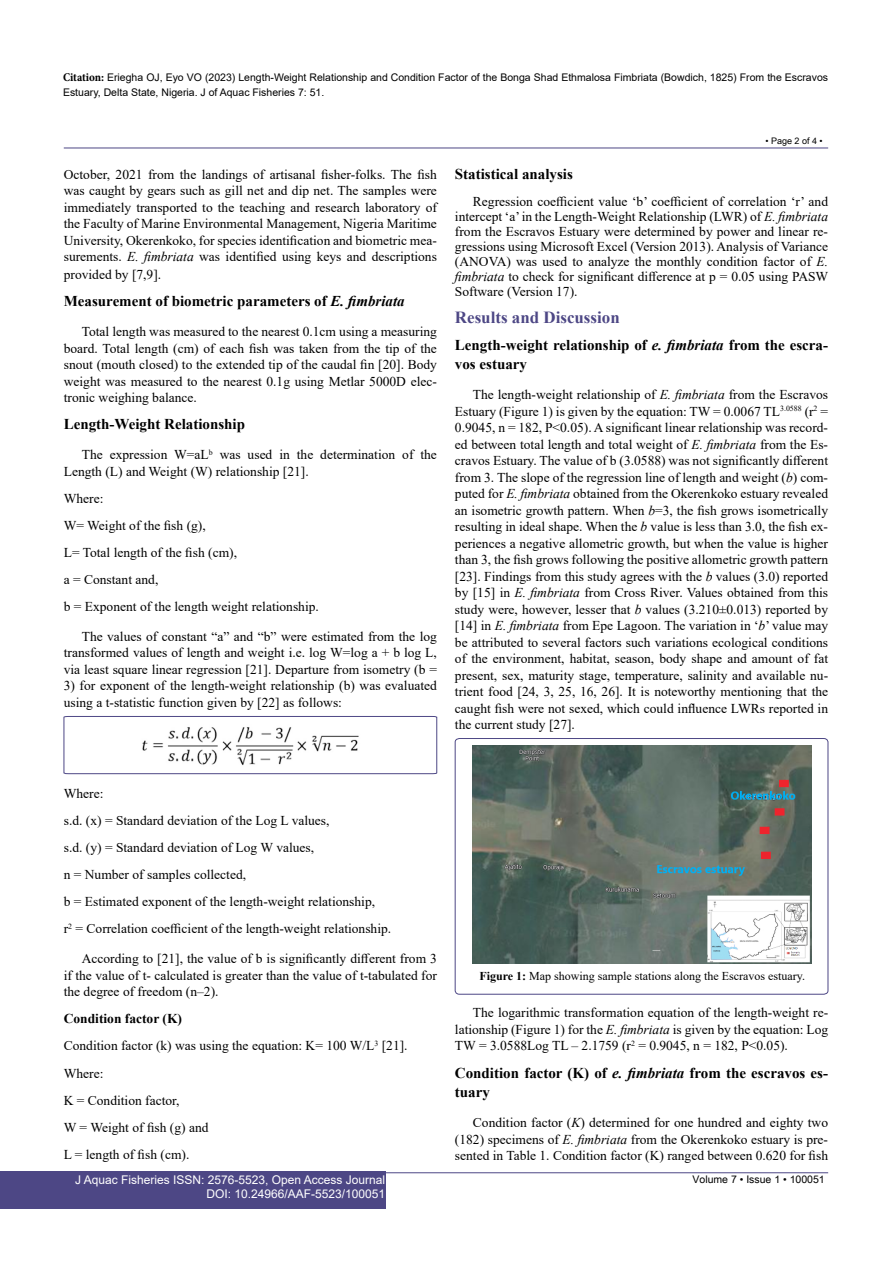
<style>
.page{position:relative;width:893px;height:1263px;background:#fff}
.page>*{position:absolute;margin:0;border:0;box-sizing:border-box;transform-origin:0 0}
.t1{font:700 16.95px "Times New Roman";color:#4d4785}
.t2{font:700 15px/19.5px "Times New Roman";color:#000}
.t3{font:13.5px/16.5px "Times New Roman";color:#000;text-align:justify}
.t4{font:12px/14.2px "Arial";color:#fff;text-align:right}
.t5{font:12px "Times New Roman";color:#000}
.t6{font:10.5px/15px "Arial";color:#000}
.t7{font:10.5px "Arial Unicode MS";color:#000}
.t8{font:9px "Arial Unicode MS";color:#000}
.s1{font-family:"Minion Pro";font-weight:700;font-stretch:condensed;font-size:12px}
.s2{font-style:italic}
.s3{font-weight:700}
</style>
<div class="page">
<hr style="left:64px;top:148px;width:764px;height:1px;background:#4d4785">
<hr style="left:64px;top:1172px;width:764px;height:1px;background:#4d4785">
<div style="left:0;top:1171px;width:385px;height:38px;background:#4d4785"></div>
<svg style="left:64px;top:716px;width:373px;height:58px"></svg>
<img style="left:140px;top:723px;width:221px;height:46px">
<div style="left:455px;top:738px;width:373px;height:256px;border:1px solid #4d4785;border-radius:4px"></div>
<img style="left:473px;top:746px;width:339px;height:217px">
<p class="t6" style="left:63px;top:69px;width:767px"><span class="s1">Citation:</span> Eriegha OJ, Eyo VO (2023) Length-Weight Relationship and Condition Factor of the Bonga Shad Ethmalosa Fimbriata (Bowdich, 1825) From the Escravos<br>Estuary, Delta State, Nigeria. J of Aquac Fisheries 7: 51.</p>
<p class="t8" style="left:765px;top:134px;width:59px">• Page 2 of 4 •</p>
<p class="t3" style="left:64px;top:166px;width:375px">October, 2021 from the landings of artisanal fisher-folks. The fish was caught by gears such as gill net and dip net. The samples were immediately transported to the teaching and research laboratory of the Faculty of Marine Environmental Management, Nigeria Maritime University, Okerenkoko, for species identification and biometric mea&shy;surements. <span class="s2">E. fimbriata</span> was identified using keys and descriptions</p>
<p class="t3" style="left:64px;top:266px;width:99px">provided by [7,9].</p>
<p class="t2" style="left:64px;top:291px;width:342px">Measurement of biometric parameters of <span class="s2">E. fimbriata</span></p>
<p class="t3" style="left:64px;top:323px;width:375px;text-indent:18px">Total length was measured to the nearest 0.1cm using a measuring board. Total length (cm) of each fish was taken from the tip of the snout (mouth closed) to the extended tip of the caudal fin [20]. Body weight was measured to the nearest 0.1g using Metlar 5000D elec&shy;tronic weighing balance.</p>
<p class="t2" style="left:64px;top:414px;width:183px">Length-Weight Relationship</p>
<p class="t3" style="left:64px;top:446px;width:375px;text-indent:18px">The expression W=aL<sup>b</sup> was used in the determination of the<br>Length (L) and Weight (W) relationship [21].</p>
<p class="t3" style="left:64px;top:484px;width:257px;line-height:27px;text-align:left">Where:<br>W= Weight of the fish (g),<br>L= Total length of the fish (cm),<br>a = Constant and,<br>b = Exponent of the length weight relationship.</p>
<p class="t3" style="left:64px;top:628px;width:375px;text-indent:18px">The values of constant “a” and “b” were estimated from the log transformed values of length and weight i.e. log W=log a + b log L, via least square linear regression [21]. Departure from isometry (b =</p>
<p class="t3" style="left:64px;top:677px;width:375px">3) for exponent of the length-weight relationship (b) was evaluated using a t-statistic function given by [22] as follows:</p>
<p class="t2" style="left:455px;top:164px;width:119px">Statistical analysis</p>
<p class="t3" style="left:455px;top:193px;width:375px;line-height:15px;text-indent:18px">Regression coefficient value ‘b’ coefficient of correlation ‘r’ and intercept ‘a’ in the Length-Weight Relationship (LWR) of <span class="s2">E. fimbriata </span>from the Escravos Estuary were determined by power and linear re&shy;gressions using Microsoft Excel (Version 2013). Analysis of Variance (ANOVA) was used to analyze the monthly condition factor of <span class="s2">E. fimbriata</span> to check for significant difference at p = 0.05 using PASW Software (Version 17).</p>
<p class="t1" style="left:455px;top:305px;width:166px">Results and Discussion</p>
<p class="t2" style="left:455px;top:335px;width:375px">Length-weight relationship of <span class="s2">e. fimbriata</span> from the escra&shy;vos estuary</p>
<p class="t3" style="left:455px;top:386px;width:375px;text-indent:18px">The length-weight relationship of <span class="s2">E. fimbriata</span> from the Escravos Estuary (Figure 1) is given by the equation: TW = 0.0067 TL<sup>3.0588</sup> (r<sup>2</sup> = 0.9045, n = 182, P&lt;0.05). A significant linear relationship was record&shy;ed between total length and total weight of <span class="s2">E. fimbriata</span> from the Es&shy;cravos Estuary. The value of b (3.0588) was not significantly different from 3. The slope of the regression line of length and weight (<span class="s2">b</span>) com&shy;puted for <span class="s2">E. fimbriata</span> obtained from the Okerenkoko estuary revealed an isometric growth pattern. When <span class="s2">b</span>=3, the fish grows isometrically resulting in ideal shape. When the <span class="s2">b</span> value is less than 3.0, the fish ex&shy;periences a negative allometric growth, but when the value is higher than 3, the fish grows following the positive allometric growth pattern [23]. Findings from this study agrees with the <span class="s2">b</span> values (3.0) reported by [15] in <span class="s2">E. fimbriata</span> from Cross River. Values obtained from this study were, however, lesser that <span class="s2">b</span> values (3.210±0.013) reported by [14] in <span class="s2">E. fimbriata</span> from Epe Lagoon. The variation in ‘<span class="s2">b</span>’ value may be attributed to several factors such variations ecological conditions of the environment, habitat, season, body shape and amount of fat present, sex, maturity stage, temperature, salinity and available nu&shy;trient food [24, 3, 25, 16, 26]. It is noteworthy mentioning that the caught fish were not sexed, which could influence LWRs reported in the current study [27].</p>
<p class="t3" style="left:64px;top:780px;width:329px;line-height:27px;text-align:left">Where:<br>s.d. (x) = Standard deviation of the Log L values,<br>s.d. (y) = Standard deviation of Log W values,<br>n = Number of samples collected,<br>b = Estimated exponent of the length-weight relationship,<br>r<sup>2</sup> = Correlation coefficient of the length-weight relationship.</p>
<p class="t3" style="left:64px;top:950px;width:375px;text-indent:18px">According to [21], the value of b is significantly different from 3 if the value of t- calculated is greater than the value of t-tabulated for the degree of freedom (n–2).</p>
<p class="t3" style="left:64px;top:1005px;width:345px;line-height:27px;text-align:left"><span class="s3">Condition factor (K)<br></span>Condition factor (k) was using the equation: K= 100 W/L<sup>3</sup> [21].<br>Where:<br>K = Condition factor,<br>W = Weight of fish (g) and<br>L = length of fish (cm).</p>
<p class="t5" style="left:479px;top:967px;width:327px"><span class="s3">Figure 1:</span> Map showing sample stations along the Escravos estuary.</p>
<p class="t3" style="left:455px;top:1004px;width:375px;text-indent:18px">The logarithmic transformation equation of the length-weight re&shy;lationship (Figure 1) for the <span class="s2">E. fimbriata</span> is given by the equation: Log TW = 3.0588Log TL – 2.1759 (r<sup>2</sup> = 0.9045, n = 182, P&lt;0.05).</p>
<p class="t2" style="left:455px;top:1062px;width:375px">Condition factor (K) of <span class="s2">e. fimbriata</span> from the escravos es&shy;tuary</p>
<p class="t3" style="left:455px;top:1114px;width:375px;text-indent:18px">Condition factor (<span class="s2">K</span>) determined for one hundred and eighty two (182) specimens of <span class="s2">E. fimbriata</span> from the Okerenkoko estuary is pre&shy;sented in Table 1. Condition factor (K) ranged between 0.620 for fish</p>
<p class="t4" style="left:75px;top:1172px;width:312px">J Aquac Fisheries ISSN: 2576-5523, Open Access Journal<br>DOI: 10.24966/AAF-5523/100051</p>
<p class="t7" style="left:692px;top:1172px;width:134px">Volume 7 • Issue 1 • 100051</p>
</div>
